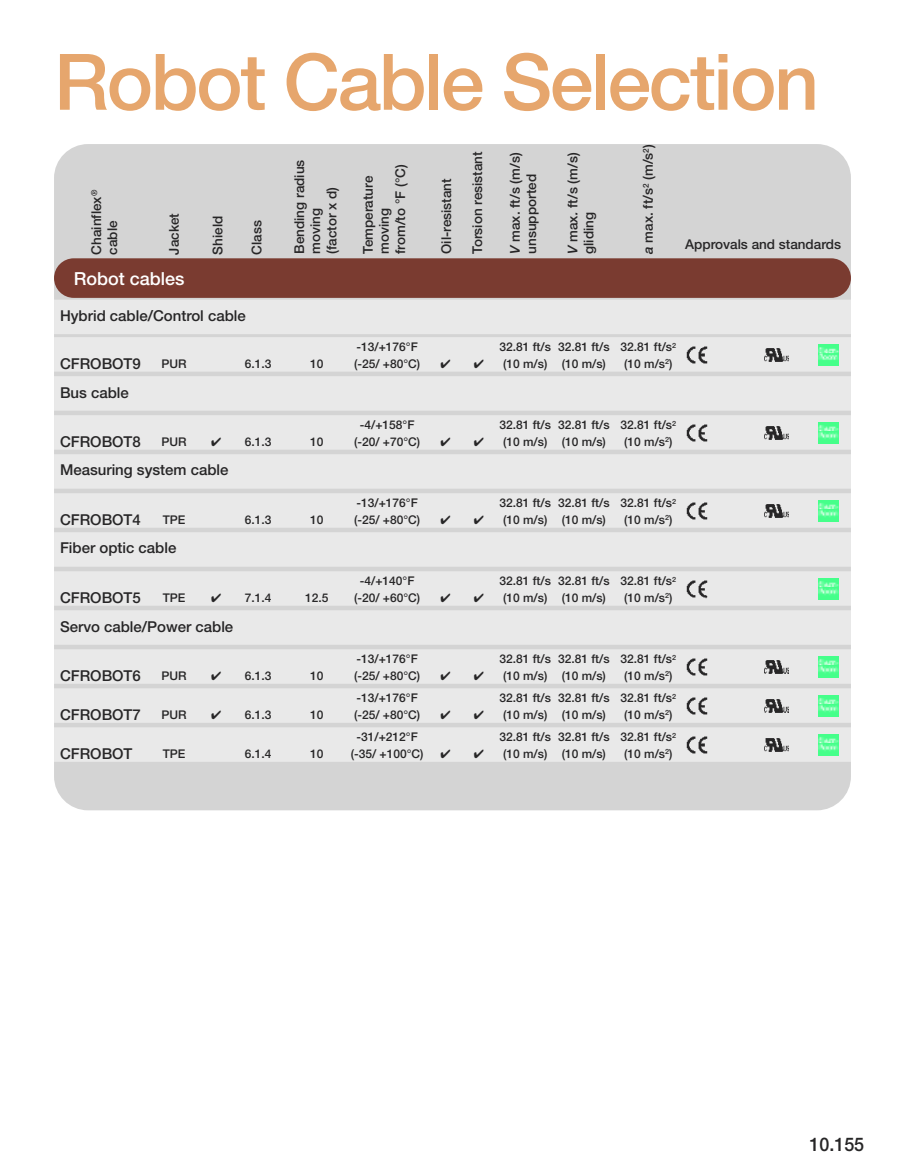
<style>
.page{position:relative;width:905px;height:1175px;background:#fff}
.page>*{position:absolute;margin:0;border:0;box-sizing:border-box;transform-origin:0 0}
.t1{font:500 78px "Helvetica Neue";letter-spacing:-.03em;color:#e6a66d}
.t2{font:500 18.75px "Helvetica Neue";color:#272627;scale:.95 1}
.t3{font:500 18px "Helvetica Neue";color:#fff}
.t4{font:500 15px "Helvetica Neue";color:#272627}
.t5{font:500 13.5px/16.2px "Helvetica Neue";color:#272627}
.t6{font:500 12px "Helvetica Neue";color:#272627}
.s1{font-style:italic}
</style>
<div class="page">
<div style="left:54px;top:144px;width:796px;height:666px;background:#d4d4d4;border-radius:34px"></div>
<div style="left:54px;top:300px;width:796px;height:18px;background:#e9e9e9"></div>
<div style="left:54px;top:316px;width:796px;height:18px;background:#e9e9e9"></div>
<div style="left:54px;top:337px;width:796px;height:18px;background:#e9e9e9"></div>
<div style="left:54px;top:354px;width:796px;height:18px;background:#e9e9e9"></div>
<div style="left:54px;top:376px;width:796px;height:18px;background:#e9e9e9"></div>
<div style="left:54px;top:393px;width:796px;height:18px;background:#e9e9e9"></div>
<div style="left:54px;top:415px;width:796px;height:18px;background:#e9e9e9"></div>
<div style="left:54px;top:432px;width:796px;height:18px;background:#e9e9e9"></div>
<div style="left:54px;top:454px;width:796px;height:18px;background:#e9e9e9"></div>
<div style="left:54px;top:471px;width:796px;height:18px;background:#e9e9e9"></div>
<div style="left:54px;top:493px;width:796px;height:18px;background:#e9e9e9"></div>
<div style="left:54px;top:510px;width:796px;height:18px;background:#e9e9e9"></div>
<div style="left:54px;top:532px;width:796px;height:18px;background:#e9e9e9"></div>
<div style="left:54px;top:549px;width:796px;height:18px;background:#e9e9e9"></div>
<div style="left:54px;top:571px;width:796px;height:18px;background:#e9e9e9"></div>
<div style="left:54px;top:588px;width:796px;height:18px;background:#e9e9e9"></div>
<div style="left:54px;top:610px;width:796px;height:18px;background:#e9e9e9"></div>
<div style="left:54px;top:627px;width:796px;height:18px;background:#e9e9e9"></div>
<div style="left:54px;top:649px;width:796px;height:18px;background:#e9e9e9"></div>
<div style="left:54px;top:666px;width:796px;height:18px;background:#e9e9e9"></div>
<div style="left:54px;top:688px;width:796px;height:18px;background:#e9e9e9"></div>
<div style="left:54px;top:705px;width:796px;height:18px;background:#e9e9e9"></div>
<div style="left:54px;top:727px;width:796px;height:18px;background:#e9e9e9"></div>
<div style="left:54px;top:744px;width:796px;height:18px;background:#e9e9e9"></div>
<img style="left:818px;top:734px;width:20px;height:21px">
<img style="left:764px;top:738px;width:24px;height:14px">
<img style="left:686px;top:736px;width:21px;height:18px">
<div style="left:54px;top:258px;width:796px;height:40px;background:#7a3b30;border-radius:20px"></div>
<img style="left:818px;top:345px;width:20px;height:20px">
<img style="left:764px;top:348px;width:24px;height:14px">
<img style="left:686px;top:346px;width:21px;height:18px">
<img style="left:818px;top:422px;width:20px;height:21px">
<img style="left:764px;top:426px;width:24px;height:14px">
<img style="left:686px;top:424px;width:21px;height:18px">
<img style="left:818px;top:500px;width:20px;height:21px">
<img style="left:764px;top:504px;width:24px;height:14px">
<img style="left:686px;top:502px;width:21px;height:18px">
<img style="left:818px;top:578px;width:20px;height:21px">
<img style="left:686px;top:580px;width:21px;height:19px">
<img style="left:818px;top:656px;width:20px;height:21px">
<img style="left:764px;top:660px;width:24px;height:14px">
<img style="left:686px;top:658px;width:21px;height:18px">
<img style="left:818px;top:695px;width:20px;height:21px">
<img style="left:764px;top:699px;width:24px;height:14px">
<img style="left:686px;top:697px;width:21px;height:18px">
<h1 class="t1" style="left:54px;top:54px;width:766px">Robot Cable Selection</h1>
<p class="t5" style="left:89px;top:255px;width:66px;rotate:-90deg">Chainflex<sup>® </sup>cable</p>
<p class="t5" style="left:167px;top:255px;width:43px;rotate:-90deg">Jacket</p>
<p class="t5" style="left:211px;top:255px;width:40px;rotate:-90deg">Shield</p>
<p class="t5" style="left:250px;top:255px;width:36px;rotate:-90deg">Class</p>
<h3 class="t3" style="left:74px;top:272px;width:112px">Robot cables</h3>
<p class="t4" style="left:60px;top:311px;width:187px">Hybrid cable/Control cable</p>
<p class="t5" style="left:292px;top:254px;width:96px;rotate:-90deg">Bending radius moving<br>(factor x d)</p>
<p class="t5" style="left:361px;top:254px;width:91px;rotate:-90deg">Temperature moving from/to °F (°C)</p>
<p class="t5" style="left:439px;top:254px;width:77px;rotate:-90deg">Oil-resistant</p>
<p class="t5" style="left:470px;top:254px;width:104px;rotate:-90deg">Torsion resistant</p>
<p class="t5" style="left:508px;top:254px;width:103px;rotate:-90deg"><span class="s1">V</span> max. ft/s (m/s) unsupported</p>
<p class="t5" style="left:565px;top:254px;width:103px;rotate:-90deg"><span class="s1">V</span> max<span class="s1">.</span> ft/s (m/s) gliding</p>
<p class="t5" style="left:641px;top:254px;width:111px;rotate:-90deg"><span class="s1">a</span> max. ft/s<sup>2</sup> (m/s<sup>2</sup>)</p>
<p class="t6" style="left:356px;top:342px;width:63px">-13/+176°F</p>
<p class="t6" style="left:499px;top:342px;width:178px">32.81 ft/s 32.81 ft/s 32.81 ft/s<sup>2</sup></p>
<p class="t4" style="left:60px;top:358px;width:82px">CFROBOT9</p>
<p class="t6" style="left:161px;top:359px;width:27px">PUR</p>
<p class="t6" style="left:245px;top:359px;width:28px">6.1.3</p>
<p class="t6" style="left:310px;top:359px;width:15px">10</p>
<p class="t6" style="left:354px;top:359px;width:68px">(-25/ +80°C)</p>
<p class="t6" style="left:503px;top:359px;width:104px">(10 m/s) (10 m/s)</p>
<p class="t6" style="left:624px;top:359px;width:50px">(10 m/s<sup>2</sup>)</p>
<p class="t4" style="left:60px;top:388px;width:70px">Bus cable</p>
<p class="t6" style="left:360px;top:420px;width:56px">-4/+158°F</p>
<p class="t6" style="left:499px;top:420px;width:178px">32.81 ft/s 32.81 ft/s 32.81 ft/s<sup>2</sup></p>
<p class="t4" style="left:60px;top:436px;width:82px">CFROBOT8</p>
<p class="t6" style="left:161px;top:437px;width:27px">PUR</p>
<p class="t6" style="left:211px;top:437px;width:62px">✔ 6.1.3</p>
<p class="t6" style="left:310px;top:437px;width:15px">10</p>
<p class="t6" style="left:354px;top:437px;width:68px">(-20/ +70°C)</p>
<p class="t6" style="left:503px;top:437px;width:104px">(10 m/s) (10 m/s)</p>
<p class="t6" style="left:624px;top:437px;width:50px">(10 m/s<sup>2</sup>)</p>
<p class="t4" style="left:60px;top:464px;width:170px">Measuring system cable</p>
<p class="t6" style="left:356px;top:498px;width:63px">-13/+176°F</p>
<p class="t6" style="left:499px;top:498px;width:178px">32.81 ft/s 32.81 ft/s 32.81 ft/s<sup>2</sup></p>
<p class="t4" style="left:60px;top:514px;width:82px">CFROBOT4</p>
<p class="t6" style="left:163px;top:515px;width:24px">TPE</p>
<p class="t6" style="left:245px;top:515px;width:28px">6.1.3</p>
<p class="t6" style="left:310px;top:515px;width:15px">10</p>
<p class="t6" style="left:354px;top:515px;width:68px">(-25/ +80°C)</p>
<p class="t6" style="left:503px;top:515px;width:104px">(10 m/s) (10 m/s)</p>
<p class="t6" style="left:624px;top:515px;width:50px">(10 m/s<sup>2</sup>)</p>
<p class="t4" style="left:60px;top:542px;width:118px">Fiber optic cable</p>
<p class="t6" style="left:360px;top:576px;width:56px">-4/+140°F</p>
<p class="t6" style="left:499px;top:576px;width:178px">32.81 ft/s 32.81 ft/s 32.81 ft/s<sup>2</sup></p>
<p class="t4" style="left:60px;top:592px;width:82px">CFROBOT5</p>
<p class="t6" style="left:163px;top:593px;width:24px">TPE</p>
<p class="t6" style="left:211px;top:593px;width:62px">✔ 7.1.4</p>
<p class="t6" style="left:305px;top:593px;width:25px">12.5</p>
<p class="t6" style="left:354px;top:593px;width:68px">(-20/ +60°C)</p>
<p class="t6" style="left:503px;top:593px;width:104px">(10 m/s) (10 m/s)</p>
<p class="t6" style="left:624px;top:593px;width:50px">(10 m/s<sup>2</sup>)</p>
<p class="t4" style="left:60px;top:621px;width:175px">Servo cable/Power cable</p>
<p class="t6" style="left:356px;top:654px;width:63px">-13/+176°F</p>
<p class="t6" style="left:499px;top:654px;width:178px">32.81 ft/s 32.81 ft/s 32.81 ft/s<sup>2</sup></p>
<p class="t4" style="left:60px;top:670px;width:82px">CFROBOT6</p>
<p class="t6" style="left:161px;top:671px;width:27px">PUR</p>
<p class="t6" style="left:211px;top:671px;width:62px">✔ 6.1.3</p>
<p class="t6" style="left:310px;top:671px;width:15px">10</p>
<p class="t6" style="left:354px;top:671px;width:68px">(-25/ +80°C)</p>
<p class="t6" style="left:503px;top:671px;width:104px">(10 m/s) (10 m/s)</p>
<p class="t6" style="left:624px;top:671px;width:50px">(10 m/s<sup>2</sup>)</p>
<p class="t6" style="left:356px;top:693px;width:63px">-13/+176°F</p>
<p class="t6" style="left:499px;top:693px;width:178px">32.81 ft/s 32.81 ft/s 32.81 ft/s<sup>2</sup></p>
<p class="t4" style="left:60px;top:709px;width:82px">CFROBOT7</p>
<p class="t6" style="left:161px;top:710px;width:27px">PUR</p>
<p class="t6" style="left:211px;top:710px;width:62px">✔ 6.1.3</p>
<p class="t6" style="left:310px;top:710px;width:15px">10</p>
<p class="t6" style="left:354px;top:710px;width:68px">(-25/ +80°C)</p>
<p class="t6" style="left:503px;top:710px;width:104px">(10 m/s) (10 m/s)</p>
<p class="t6" style="left:624px;top:710px;width:50px">(10 m/s<sup>2</sup>)</p>
<p class="t6" style="left:356px;top:732px;width:63px">-31/+212°F</p>
<p class="t6" style="left:499px;top:732px;width:178px">32.81 ft/s 32.81 ft/s 32.81 ft/s<sup>2</sup></p>
<p class="t4" style="left:60px;top:748px;width:74px">CFROBOT</p>
<p class="t6" style="left:163px;top:749px;width:24px">TPE</p>
<p class="t6" style="left:245px;top:749px;width:28px">6.1.4</p>
<p class="t6" style="left:310px;top:749px;width:15px">10</p>
<p class="t6" style="left:351px;top:749px;width:74px">(-35/ +100°C)</p>
<p class="t6" style="left:503px;top:749px;width:104px">(10 m/s) (10 m/s)</p>
<p class="t6" style="left:624px;top:749px;width:50px">(10 m/s<sup>2</sup>)</p>
<p class="t5" style="left:685px;top:237px;width:157px">Approvals and standards</p>
<h2 class="t2" style="left:809px;top:1137px;width:59px">10.155</h2>
</div>
